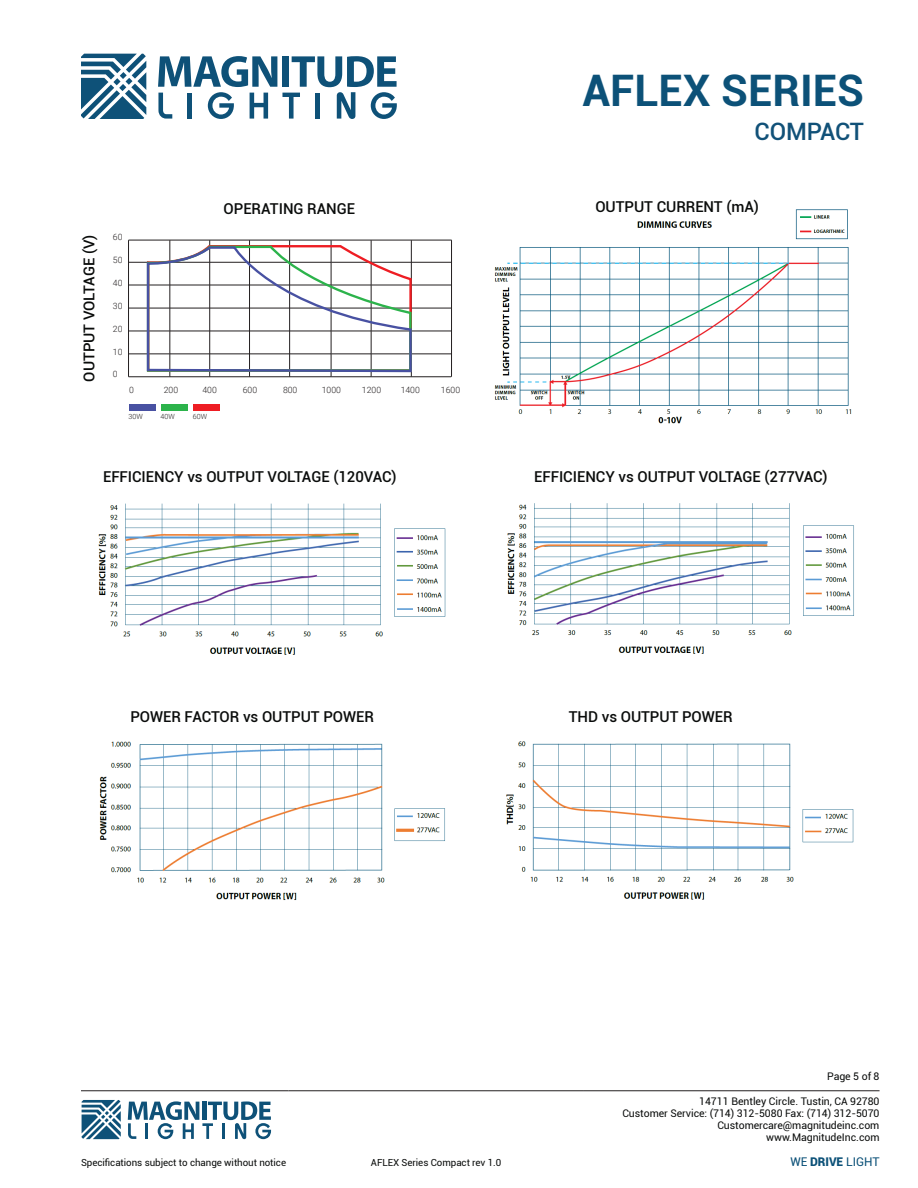
<style>
.page{position:relative;width:918px;height:1188px;background:#fff}
.page>*{position:absolute;margin:0;border:0;box-sizing:border-box;transform-origin:0 0}
.t1{font:700 43.5px "Roboto";color:#0c5178}
.t2{font:500 24px "Roboto";letter-spacing:-.005em;color:#115178}
.Codici_INDOOR{font:500 15px "Roboto";letter-spacing:-.005em;color:#0a0c0b}
.t3{font:12px "Roboto";letter-spacing:-.005em;color:#0c5178}
.t4{font:10.5px/12px "Roboto";letter-spacing:-.005em;color:#0a0c0b;text-align:right}
.t5{font:9.75px "Roboto";letter-spacing:-.005em;color:#0a0c0b}
.t6{font:300 8.7px "Roboto";color:#231f20}
.t7{font:300 7.05px "Roboto";color:#231f20}
.s1{font-weight:900}
</style>
<div class="page">
<hr style="left:81px;top:1091px;width:207px;height:1px;background:#231f20">
<hr style="left:288px;top:1091px;width:296px;height:1px;background:#231f20">
<hr style="left:584px;top:1091px;width:296px;height:1px;background:#231f20">
<svg style="left:81px;top:54px;width:65px;height:65px"></svg>
<svg style="left:158px;top:56px;width:239px;height:63px"></svg>
<svg style="left:82px;top:1100px;width:39px;height:39px"></svg>
<svg style="left:128px;top:1101px;width:143px;height:38px"></svg>
<img style="left:494px;top:209px;width:358px;height:215px">
<hr style="left:129px;top:262px;width:322px;height:1px;background:#231f20">
<hr style="left:129px;top:285px;width:322px;height:1px;background:#231f20">
<hr style="left:129px;top:308px;width:322px;height:1px;background:#231f20">
<hr style="left:129px;top:331px;width:322px;height:1px;background:#231f20">
<hr style="left:129px;top:354px;width:322px;height:1px;background:#231f20">
<hr style="left:129px;top:240px;width:323px;height:1px;background:#231f20">
<hr style="left:129px;top:377px;width:322px;height:1px;background:#231f20">
<hr style="left:128px;top:240px;width:1px;height:137px;background:#231f20">
<hr style="left:170px;top:240px;width:1px;height:137px;background:#231f20">
<hr style="left:209px;top:240px;width:1px;height:137px;background:#231f20">
<hr style="left:249px;top:240px;width:1px;height:137px;background:#231f20">
<hr style="left:289px;top:240px;width:1px;height:137px;background:#231f20">
<hr style="left:331px;top:240px;width:1px;height:137px;background:#231f20">
<hr style="left:371px;top:240px;width:1px;height:137px;background:#231f20">
<hr style="left:411px;top:240px;width:1px;height:137px;background:#231f20">
<hr style="left:451px;top:240px;width:1px;height:137px;background:#231f20">
<svg style="left:146px;top:244px;width:267px;height:129px"></svg>
<div style="left:129px;top:404px;width:26px;height:6px;background:#4851a2"></div>
<div style="left:161px;top:404px;width:26px;height:6px;background:#2cb34b"></div>
<div style="left:193px;top:404px;width:26px;height:6px;background:#ee1d23"></div>
<img style="left:99px;top:741px;width:346px;height:159px">
<img style="left:506px;top:741px;width:348px;height:159px">
<img style="left:98px;top:503px;width:348px;height:152px">
<img style="left:507px;top:503px;width:347px;height:151px">
<h1 class="t1" style="left:583px;top:60px;width:283px">AFLEX SERIES</h1>
<h2 class="t2" style="left:755px;top:115px;width:111px">COMPACT</h2>
<p class="Codici_INDOOR" style="left:78px;top:382px;width:148px;rotate:-90deg">OUTPUT VOLTAGE (V)</p>
<p class="t6" style="left:113px;top:231px;width:11px">60</p>
<p class="t6" style="left:113px;top:254px;width:11px">50</p>
<p class="t6" style="left:113px;top:277px;width:11px">40</p>
<p class="t6" style="left:113px;top:300px;width:11px">30</p>
<p class="t6" style="left:113px;top:322px;width:11px">20</p>
<p class="t6" style="left:113px;top:345px;width:11px">10</p>
<p class="t6" style="left:113px;top:368px;width:6px">0</p>
<p class="Codici_INDOOR" style="left:224px;top:199px;width:133px">OPERATING RANGE</p>
<p class="Codici_INDOOR" style="left:595px;top:197px;width:165px">OUTPUT CURRENT (mA)</p>
<p class="t6" style="left:129px;top:384px;width:6px">0</p>
<p class="t6" style="left:164px;top:384px;width:16px">200</p>
<p class="t6" style="left:202px;top:384px;width:16px">400</p>
<p class="t6" style="left:243px;top:384px;width:16px">600</p>
<p class="t6" style="left:283px;top:384px;width:16px">800</p>
<p class="t6" style="left:322px;top:384px;width:21px">1000</p>
<p class="t6" style="left:362px;top:384px;width:21px">1200</p>
<p class="t6" style="left:401px;top:384px;width:21px">1400</p>
<p class="t6" style="left:441px;top:384px;width:21px">1600</p>
<p class="t7" style="left:129px;top:411px;width:16px">30W</p>
<p class="t7" style="left:161px;top:411px;width:16px">40W</p>
<p class="t7" style="left:193px;top:411px;width:16px">60W</p>
<p class="Codici_INDOOR" style="left:103px;top:466px;width:295px">EFFICIENCY vs OUTPUT VOLTAGE (120VAC)</p>
<p class="Codici_INDOOR" style="left:534px;top:467px;width:295px">EFFICIENCY vs OUTPUT VOLTAGE (277VAC)</p>
<p class="Codici_INDOOR" style="left:130px;top:706px;width:245px">POWER FACTOR vs OUTPUT POWER</p>
<p class="Codici_INDOOR" style="left:569px;top:706px;width:165px">THD vs OUTPUT POWER</p>
<p class="t4" style="left:827px;top:1070px;width:54px">Page 5 of 8</p>
<p class="t4" style="left:622px;top:1095px;width:259px">14711 Bentley Circle. Tustin, CA 92780<br>Customer Service: (714) 312-5080 Fax: (714) 312-5070<br>Customercare@magnitudeinc.com www.MagnitudeInc.com</p>
<p class="t5" style="left:81px;top:1156px;width:207px">Specifications subject to change without notice</p>
<p class="t5" style="left:371px;top:1156px;width:132px">AFLEX Series Compact rev 1.0</p>
<p class="t3" style="left:790px;top:1153px;width:91px">WE <span class="s1">DRIVE</span> LIGHT</p>
</div>
